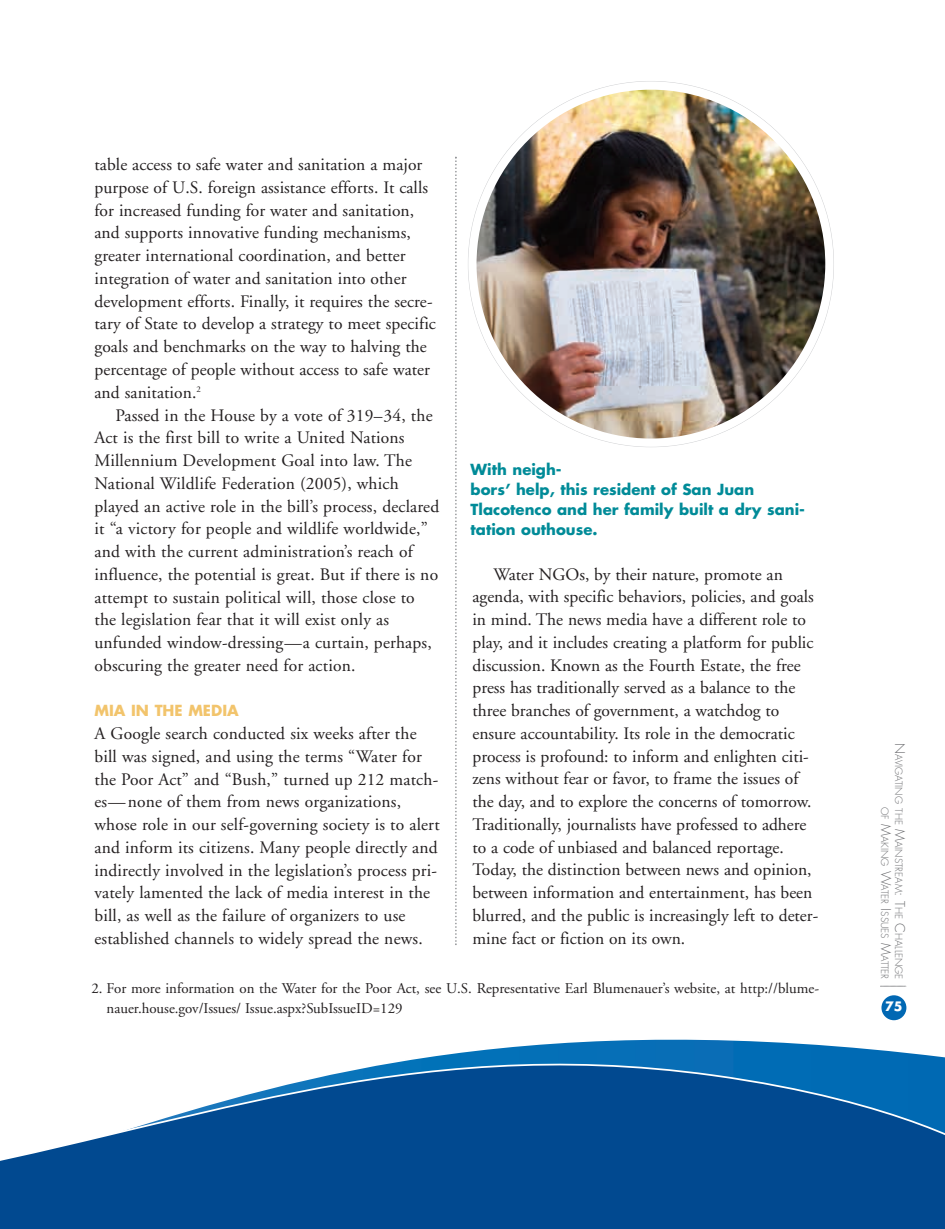
<style>
.page{position:relative;width:945px;height:1229px;background:#fff}
.page>*{position:absolute;margin:0;border:0;box-sizing:border-box;transform-origin:0 0}
.t1{font:17.5px/22.8px "Adobe Garamond";letter-spacing:.005em;color:#231f20}
.t2{font:14.88px/19.2px "Adobe Garamond";color:#231f20}
.t3{font:700 14.88px/20.1px "Futura";color:#008b98}
.t4{font:700 14.88px "Futura";color:#f2c46c}
.t5{font:700 12.6px "Futura";color:#fff}
.t6{font:300 9.8px/14px "Futura";color:#6c6d70;text-align:right}
.s1{font-size:13.12px}
</style>
<div class="page">
<svg style="left:455px;top:157px;width:2px;height:788px"></svg>
<div style="left:881px;top:995px;width:25px;height:25px;background:#0168b3;border-radius:50%"></div>
<svg style="left:880px;top:985px;width:27px;height:2px"></svg>
<svg style="left:0;top:1039px;width:945px;height:189px"></svg>
<img style="left:468px;top:81px;width:366px;height:366px">
<p class="t1" style="left:94px;top:155px;width:343px">table access to safe water and sanitation a major purpose of U.S. foreign assistance efforts. It calls for increased funding for water and sanitation, and supports innovative funding mechanisms, greater international coordination, and better integration of water and sanitation into other development efforts. Finally, it requires the secre&shy;tary of State to develop a strategy to meet specific goals and benchmarks on the way to halving the percentage of people without access to safe water and sanitation.<sup>2</sup></p>
<p class="t1" style="left:94px;top:405px;width:346px;text-indent:21px">Passed in the House by a vote of 319–34, the Act is the first bill to write a United Nations Millennium Development Goal into law. The National Wildlife Federation (2005), which played an active role in the bill’s process, declared it “a victory for people and wildlife worldwide,” and with the current administration’s reach of influence, the potential is great. But if there is no attempt to sustain political will, those close to the legislation fear that it will exist only as unfunded window-dressing—a curtain, perhaps, obscuring the greater need for action.</p>
<p class="t4" style="left:94px;top:704px;width:146px">MIA IN THE MEDIA</p>
<p class="t1" style="left:94px;top:723px;width:347px">A Google search conducted six weeks after the bill was signed, and using the terms “Water for the Poor Act” and “Bush,” turned up 212 match&shy;es—none of them from news organizations, whose role in our self-governing society is to alert and inform its citizens. Many people directly and indirectly involved in the legislation’s process pri&shy;vately lamented the lack of media interest in the bill, as well as the failure of organizers to use established channels to widely spread the news.</p>
<p class="t3" style="left:471px;top:460px;width:336px">With neigh-<br>bors’ help, this resident of San Juan<br>Tlacotenco and her family built a dry sani&shy;tation outhouse.</p>
<p class="t1" style="left:472px;top:564px;width:347px;text-indent:21px">Water NGOs, by their nature, promote an agenda, with specific behaviors, policies, and goals in mind. The news media have a different role to play, and it includes creating a platform for public discussion. Known as the Fourth Estate, the free press has traditionally served as a balance to the three branches of government, a watchdog to ensure accountability. Its role in the democratic process is profound: to inform and enlighten citi&shy;zens without fear or favor, to frame the issues of the day, and to explore the concerns of tomorrow.<br>Traditionally, journalists have professed to adhere to a code of unbiased and balanced reportage.<br>Today, the distinction between news and opinion, between information and entertainment, has been blurred, and the public is increasingly left to deter&shy;mine fact or fiction on its own.</p>
<p class="t2" style="left:107px;top:980px;width:714px;text-indent:-15px">2. For more information on the Water for the Poor Act, see U.S. Representative Earl Blumenauer’s website, at http://blume&shy;nauer.house.gov/Issues/ Issue.aspx?SubIssueID=129</p>
<p class="t6" style="left:905px;top:743px;width:237px;rotate:90deg"><span class="s1">N</span>AVIGATING THE <span class="s1">M</span>AINSTREAM<span class="s1">: T</span>HE <span class="s1">C</span>HALLENGE<br>OF <span class="s1">M</span>AKING <span class="s1">W</span>ATER <span class="s1">I</span>SSUES <span class="s1">M</span>ATTER</p>
<p class="t5" style="left:885px;top:1000px;width:19px">75</p>
</div>
